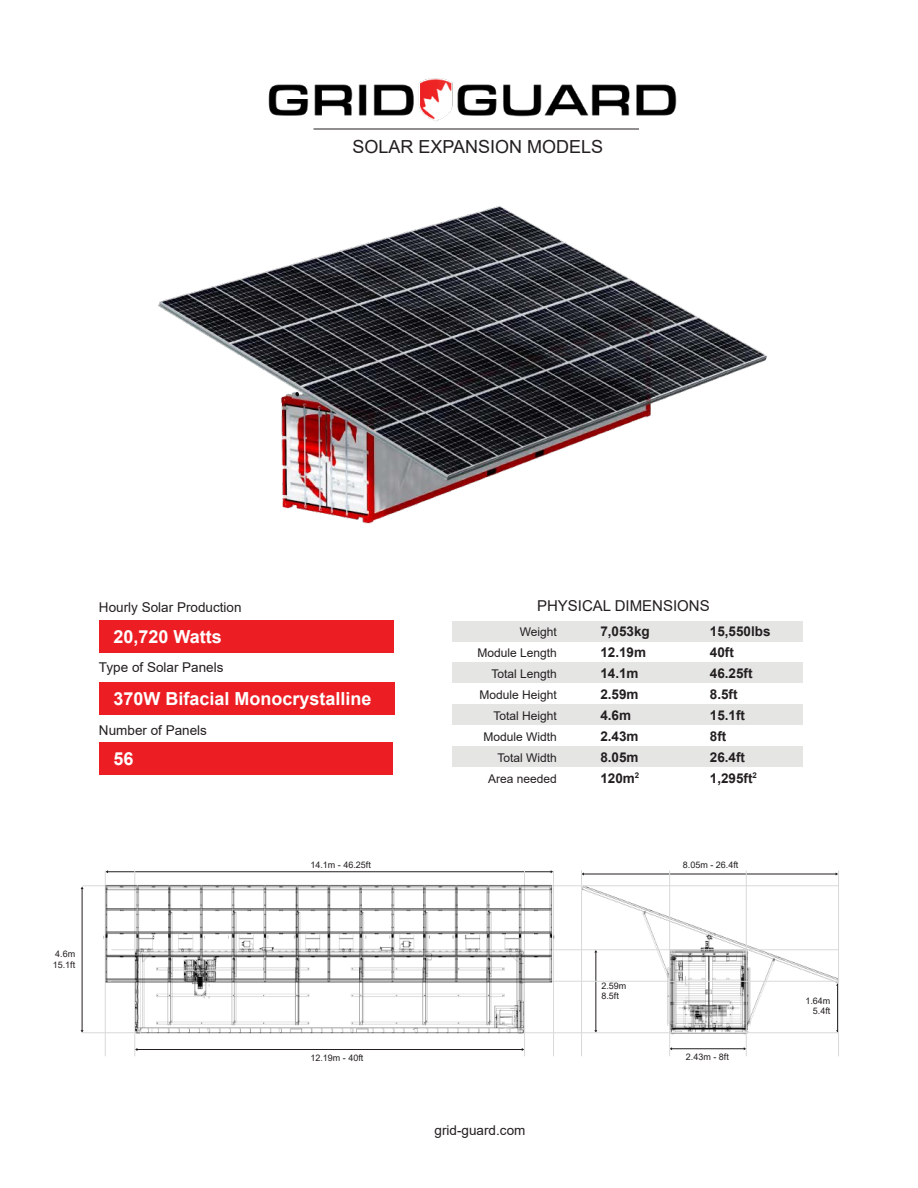
<style>
.page{position:relative;width:918px;height:1188px;background:#fff}
.page>*{position:absolute;margin:0;border:0;box-sizing:border-box;transform-origin:0 0}
.t1{font:700 18px "Arial";color:#fff}
.t2{font:18px "Arial";color:#231f20}
.t3{font:15px "Arial";color:#231f20}
.t4{font:700 13.5px/21px "Arial";color:#231f20}
.t5{font:13.5px "Arial";color:#231f20}
.t6{font:12px/21px "Arial";color:#231f20;text-align:right}
.t7{font:9px/10.8px "Arial";color:#231f20}
</style>
<div class="page">
<img style="left:582px;top:872px;width:256px;height:178px">
<div style="left:452px;top:621px;width:351px;height:20px;background:#e5e5e4"></div>
<div style="left:452px;top:662px;width:351px;height:21px;background:#e5e5e4"></div>
<div style="left:452px;top:704px;width:351px;height:21px;background:#e5e5e4"></div>
<div style="left:452px;top:746px;width:351px;height:21px;background:#e5e5e4"></div>
<img style="left:268px;top:78px;width:409px;height:44px">
<hr style="left:314px;top:129px;width:325px;height:1px;background:#231f20">
<hr style="left:583px;top:874px;width:253px;height:1px;background:#231f20">
<hr style="left:672px;top:1048px;width:72px;height:1px;background:#231f20">
<hr style="left:82px;top:889px;width:1px;height:142px;background:#231f20">
<hr style="left:837px;top:985px;width:1px;height:46px;background:#231f20">
<hr style="left:596px;top:952px;width:1px;height:79px;background:#231f20">
<hr style="left:83px;top:1032px;width:756px;height:1px;background:#d8d9d8">
<hr style="left:83px;top:885px;width:756px;height:1px;background:#d8d9d8">
<hr style="left:111px;top:981px;width:728px;height:1px;background:#d8d9d8">
<hr style="left:111px;top:949px;width:728px;height:1px;background:#d8d9d8">
<hr style="left:581px;top:870px;width:1px;height:186px;background:#d8d9d8">
<hr style="left:669px;top:870px;width:1px;height:186px;background:#d8d9d8">
<hr style="left:838px;top:870px;width:1px;height:186px;background:#d8d9d8">
<hr style="left:746px;top:870px;width:1px;height:186px;background:#d8d9d8">
<div style="left:99px;top:620px;width:295px;height:33px;background:#ec1e24"></div>
<div style="left:99px;top:682px;width:296px;height:33px;background:#ec1e24"></div>
<div style="left:99px;top:742px;width:294px;height:33px;background:#ec1e24"></div>
<img style="left:103px;top:870px;width:452px;height:186px">
<img style="left:158px;top:205px;width:609px;height:319px">
<h1 class="t2" style="left:352px;top:134px;width:252px">SOLAR EXPANSION MODELS</h1>
<p class="t5" style="left:99px;top:598px;width:144px">Hourly Solar Production</p>
<h1 class="t1" style="left:113px;top:624px;width:110px">20,720 Watts</h1>
<p class="t5" style="left:99px;top:658px;width:126px">Type of Solar Panels</p>
<h1 class="t1" style="left:113px;top:686px;width:260px">370W Bifacial Monocrystalline</h1>
<p class="t5" style="left:99px;top:721px;width:110px">Number of Panels</p>
<h1 class="t1" style="left:113px;top:746px;width:22px">56</h1>
<p class="t3" style="left:537px;top:595px;width:174px">PHYSICAL DIMENSIONS</p>
<p class="t6" style="left:477px;top:621px;width:81px">Weight<br>Module Length<br>Total Length<br>Module Height<br>Total Height<br>Module Width<br>Total Width<br>Area needed</p>
<p class="t4" style="left:600px;top:621px;width:51px">7,053kg<br>12.19m<br>14.1m<br>2.59m<br>4.6m<br>2.43m<br>8.05m<br>120m<sup>2</sup></p>
<p class="t4" style="left:710px;top:621px;width:62px">15,550lbs<br>40ft<br>46.25ft<br>8.5ft<br>15.1ft<br>8ft<br>26.4ft<br>1,295ft<sup>2</sup></p>
<p class="t7" style="left:310px;top:859px;width:62px">14.1m - 46.25ft</p>
<p class="t7" style="left:683px;top:860px;width:57px">8.05m - 26.4ft</p>
<p class="t7" style="left:53px;top:948px;width:24px">4.6m<br>15.1ft</p>
<p class="t7" style="left:310px;top:1052px;width:55px">12.19m - 40ft</p>
<p class="t5" style="left:435px;top:1121px;width:92px">grid-guard.com</p>
<p class="t7" style="left:601px;top:980px;width:27px">2.59m<br>8.5ft</p>
<p class="t7" style="left:686px;top:1051px;width:45px">2.43m - 8ft</p>
<p class="t7" style="left:805px;top:995px;width:27px;text-align:right">1.64m<br>5.4ft</p>
</div>
